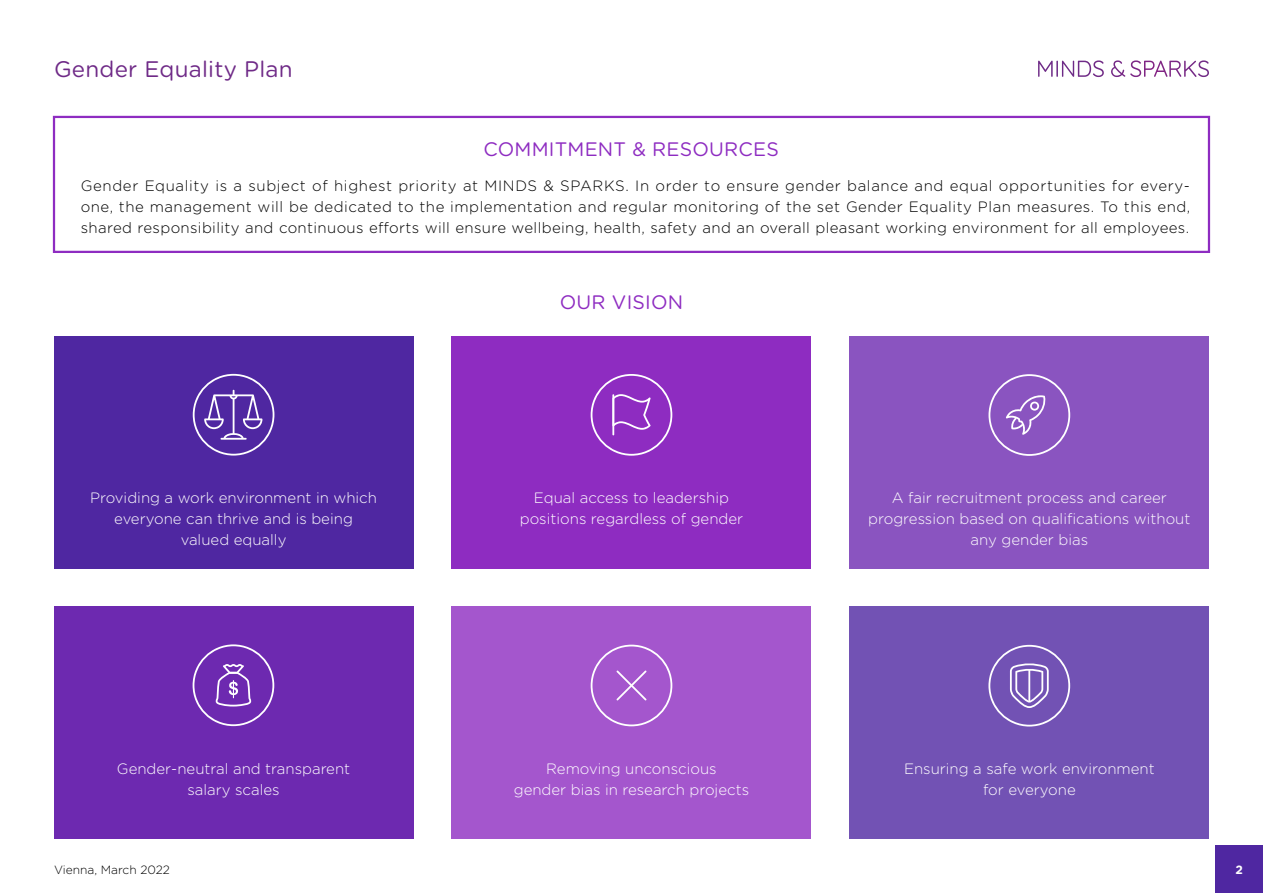
<style>
.page{position:relative;width:1263px;height:893px;background:#fff}
.page>*{position:absolute;margin:0;border:0;box-sizing:border-box;transform-origin:0 0}
.t1{font:22.5px "Gotham Rounded";letter-spacing:.01em;color:#6f2a87}
.t2{font:19.5px "Gotham Rounded";letter-spacing:.01em;color:#8e2cc1}
.t3{font:300 15px/21px "Gotham Rounded";letter-spacing:.025em;color:#000;text-align:justify}
.t4{font:300 15px/21px "Gotham Rounded";color:#fff;text-align:center}
.t5{font:300 12px "Gotham Rounded";color:#000}
.t6{font:700 12px "Gotham Rounded";color:#fff}
</style>
<div class="page">
<div style="left:53px;top:116px;width:1157px;height:137px;border:2px solid #8e2cc1"></div>
<svg style="left:1038px;top:60px;width:66px;height:17px"></svg>
<svg style="left:1111px;top:60px;width:98px;height:17px"></svg>
<div style="left:54px;top:336px;width:359px;height:232px;background:#4f27a1"></div>
<div style="left:54px;top:607px;width:359px;height:232px;background:#6d29b0"></div>
<div style="left:452px;top:336px;width:359px;height:232px;background:#8e2cc1"></div>
<div style="left:452px;top:607px;width:359px;height:232px;background:#a456cd"></div>
<div style="left:850px;top:336px;width:359px;height:232px;background:#8a54c0"></div>
<div style="left:850px;top:607px;width:359px;height:232px;background:#7252b4"></div>
<svg style="left:193px;top:374px;width:81px;height:82px"></svg>
<div style="left:1216px;top:846px;width:47px;height:47px;background:#4f27a1"></div>
<svg style="left:591px;top:374px;width:81px;height:82px"></svg>
<svg style="left:988px;top:374px;width:82px;height:82px"></svg>
<svg style="left:193px;top:644px;width:81px;height:82px"></svg>
<svg style="left:591px;top:645px;width:81px;height:81px"></svg>
<svg style="left:988px;top:645px;width:82px;height:81px"></svg>
<h1 class="t1" style="left:54px;top:53px;width:240px">Gender Equality Plan</h1>
<h2 class="t2" style="left:484px;top:136px;width:297px">COMMITMENT &amp; RESOURCES</h2>
<p class="t3" style="left:81px;top:175px;width:1111px">Gender Equality is a subject of highest priority at MINDS &amp; SPARKS. In order to ensure gender balance and equal opportunities for every&shy;one, the management will be dedicated to the implementation and regular monitoring of the set Gender Equality Plan measures. To this end, shared responsibility and continuous efforts will ensure wellbeing, health, safety and an overall pleasant working environment for all employees.</p>
<p class="t4" style="left:90px;top:486px;width:288px">Providing a work environment in which everyone can thrive and is being valued equally</p>
<p class="t4" style="left:117px;top:757px;width:235px">Gender-neutral and transparent salary scales</p>
<h2 class="t2" style="left:560px;top:288px;width:125px">OUR VISION</h2>
<p class="t4" style="left:520px;top:486px;width:225px">Equal access to leadership positions regardless of gender</p>
<p class="t4" style="left:514px;top:757px;width:237px">Removing unconscious<br>gender bias in research projects</p>
<p class="t4" style="left:868px;top:486px;width:324px">A fair recruitment process and career progression based on qualifications without any gender bias</p>
<p class="t4" style="left:904px;top:757px;width:252px">Ensuring a safe work environment for everyone</p>
<p class="t5" style="left:54px;top:862px;width:117px">Vienna, March 2022</p>
<p class="t6" style="left:1235px;top:861px;width:9px">2</p>
</div>
